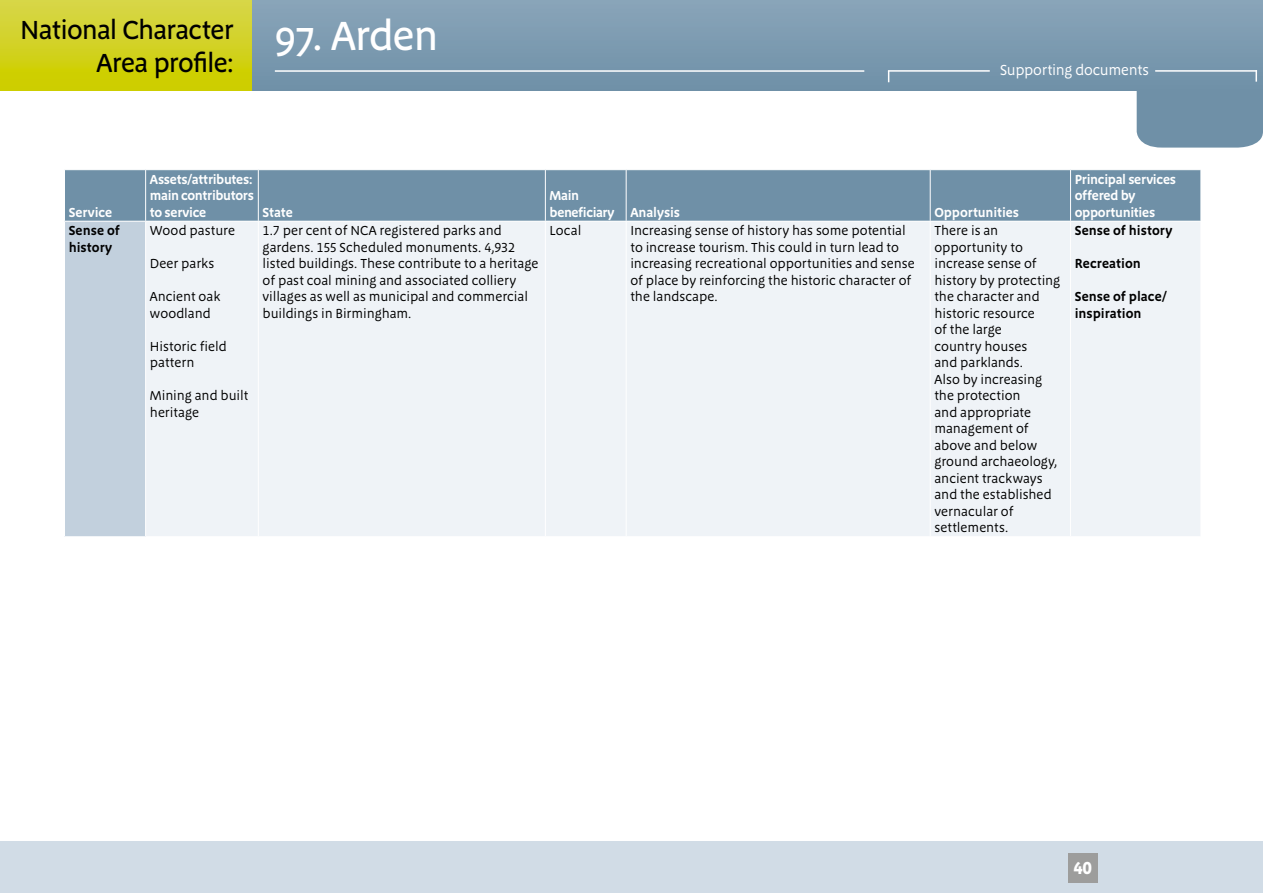
<style>
.page{position:relative;width:1263px;height:893px;background:#fff}
.page>*{position:absolute;margin:0;border:0;box-sizing:border-box;transform-origin:0 0}
.t1{font:500 42px "Megano";letter-spacing:-.03em;color:#fff}
.t2{font:500 27px/33px "Megano";letter-spacing:-.03em;color:#000;text-align:right}
.t3{font:700 18px "Megano LF";color:#fff}
.t4{font:15px "Megano";letter-spacing:-.02em;color:#fff}
.t5{font:13.5px/16.5px "Megano TF";color:#000}
.t6{font:600 13.5px/16.5px "Megano";letter-spacing:-.015em;color:#fff;text-align:justify}
.t7{font:600 13.5px/16.5px "Megano TF";color:#000}
.t8{font:600 13.5px/16.5px "Megano TF";letter-spacing:-.025em;color:#fff}
.t9{font:600 13.5px/16.5px "Megano";letter-spacing:-.035em;color:#fff}
</style>
<div class="page">
<div style="left:0;top:0;width:1263px;height:90px;background:linear-gradient(to bottom,#d7d64d,#cccd00)"></div>
<div style="left:0;top:842px;width:1263px;height:51px;background:#d1dce6"></div>
<div style="left:1137px;top:90px;width:126px;height:58px;background:#6f90a7"></div>
<div style="left:253px;top:0;width:1010px;height:90px;background:#7c9bb0"></div>
<div style="left:1068px;top:853px;width:30px;height:30px;background:#9d9d9c"></div>
<div style="left:65px;top:170px;width:1135px;height:51px;background:#6f90a7"></div>
<div style="left:64px;top:221px;width:82px;height:316px;background:#c2d0dd"></div>
<div style="left:146px;top:222px;width:1054px;height:314px;background:#eff3f7"></div>
<hr style="left:145px;top:170px;width:1px;height:51px;background:#fff">
<hr style="left:258px;top:170px;width:1px;height:51px;background:#fff">
<hr style="left:545px;top:170px;width:1px;height:51px;background:#fff">
<hr style="left:626px;top:170px;width:1px;height:51px;background:#fff">
<hr style="left:930px;top:170px;width:1px;height:51px;background:#fff">
<hr style="left:1070px;top:170px;width:1px;height:51px;background:#fff">
<hr style="left:64px;top:222px;width:1px;height:314px;background:#fff">
<hr style="left:145px;top:222px;width:1px;height:314px;background:#fff">
<hr style="left:258px;top:222px;width:1px;height:314px;background:#fff">
<hr style="left:545px;top:222px;width:1px;height:314px;background:#fff">
<hr style="left:626px;top:222px;width:1px;height:314px;background:#fff">
<hr style="left:930px;top:222px;width:1px;height:314px;background:#fff">
<hr style="left:1070px;top:222px;width:1px;height:314px;background:#fff">
<hr style="left:64px;top:536px;width:82px;height:1px;background:#fff">
<hr style="left:64px;top:221px;width:82px;height:1px;background:#fff">
<hr style="left:275px;top:70px;width:589px;height:2px;background:#fff">
<hr style="left:888px;top:70px;width:102px;height:2px;background:#fff">
<svg style="left:1255px;top:72px;width:2px;height:10px"></svg>
<hr style="left:1155px;top:70px;width:102px;height:2px;background:#fff">
<h2 class="t2" style="left:20px;top:13px;width:215px">National Character<br>Area profile:</h2>
<h1 class="t1" style="left:275px;top:11px;width:165px">97. Arden</h1>
<p class="t4" style="left:1000px;top:61px;width:150px">Supporting documents</p>
<p class="t6" style="left:69px;top:204px;width:45px">Service</p>
<p class="t6" style="left:150px;top:171px;width:106px">Assets/attributes: main contributors to service</p>
<h5 class="t7" style="left:69px;top:223px;width:53px">Sense of history</h5>
<p class="t5" style="left:150px;top:223px;width:87px">Wood pasture</p>
<p class="t5" style="left:150px;top:256px;width:66px">Deer parks</p>
<p class="t5" style="left:150px;top:289px;width:72px">Ancient oak woodland</p>
<p class="t5" style="left:150px;top:338px;width:79px">Historic field pattern</p>
<p class="t5" style="left:150px;top:388px;width:100px">Mining and built heritage</p>
<p class="t6" style="left:263px;top:204px;width:32px">State</p>
<p class="t9" style="left:550px;top:188px;width:66px">Main beneficiary</p>
<p class="t6" style="left:630px;top:204px;width:51px">Analysis</p>
<p class="t6" style="left:934px;top:204px;width:86px">Opportunities</p>
<p class="t8" style="left:1075px;top:171px;width:103px">Principal services offered by opportunities</p>
<p class="t5" style="left:263px;top:223px;width:277px">1.7 per cent of NCA registered parks and gardens. 155 Scheduled monuments. 4,932 listed buildings. These contribute to a heritage of past coal mining and associated colliery villages as well as municipal and commercial buildings in Birmingham.</p>
<p class="t5" style="left:550px;top:223px;width:33px">Local</p>
<p class="t5" style="left:630px;top:223px;width:286px">Increasing sense of history has some potential to increase tourism. This could in turn lead to increasing recreational opportunities and sense of place by reinforcing the historic character of the landscape.</p>
<p class="t5" style="left:934px;top:223px;width:127px">There is an opportunity to increase sense of history by protecting the character and historic resource<br>of the large<br>country houses<br>and parklands.<br>Also by increasing the protection<br>and appropriate management of above and below ground archaeology, ancient trackways and the established vernacular of settlements.</p>
<p class="t7" style="left:1075px;top:223px;width:99px">Sense of history</p>
<p class="t7" style="left:1075px;top:256px;width:68px">Recreation</p>
<p class="t7" style="left:1075px;top:289px;width:94px">Sense of place/ inspiration</p>
<h3 class="t3" style="left:1073px;top:857px;width:21px">40</h3>
</div>
